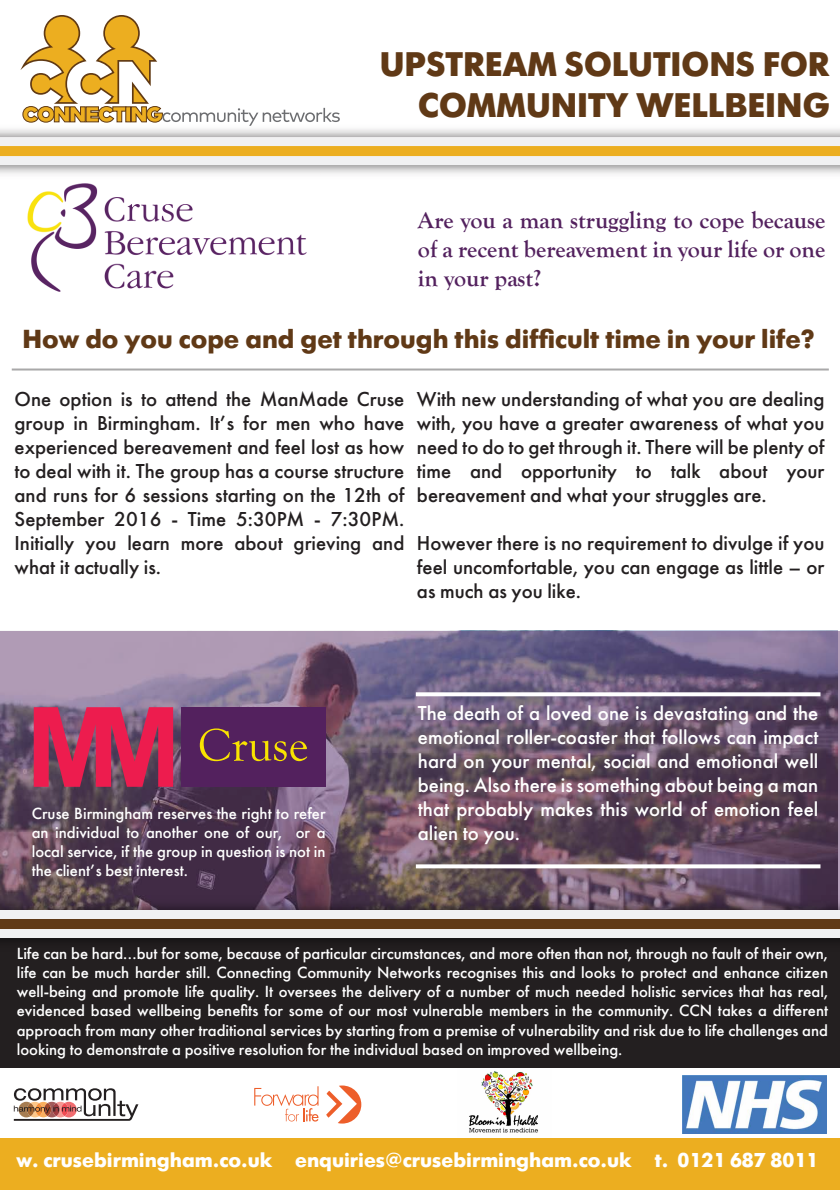
<style>
.page{position:relative;width:840px;height:1191px;background:#fff}
.page>*{position:absolute;margin:0;border:0;box-sizing:border-box;transform-origin:0 0}
.t1{font:700 34px/40.8px "Futura Futuris";color:#603916;text-align:right}
.t2{font:700 26px "Futura Futuris";color:#603916}
.t3{font:700 24px/28.8px "Goudy Old Style T";color:#53215e;text-align:justify}
.t4{font:500 20px/24px "Futura Futuris";color:#231f20;text-align:justify}
.t5{font:500 20px/24px "Futura Futuris";color:#fff;text-align:justify}
.t6{font:700 20px "Futura Futuris";color:#fff}
.t7{font:500 16px/19.2px "Futura Futuris";color:#fff;text-align:justify}
</style>
<div class="page">
<img style="left:457px;top:1067px;width:94px;height:72px">
<svg style="left:14px;top:1088px;width:124px;height:32px"></svg>
<svg style="left:254px;top:1086px;width:64px;height:35px"></svg>
<svg style="left:326px;top:1085px;width:35px;height:38px"></svg>
<img style="left:682px;top:1075px;width:144px;height:58px">
<img style="left:27px;top:183px;width:280px;height:109px">
<svg style="left:0;top:631px;width:839px;height:243px;background:#6d5972"></svg>
<div style="left:0;top:1139px;width:839px;height:51px;background:#ecae20"></div>
<div style="left:0;top:920px;width:839px;height:147px;background:#231f20"></div>
<div style="left:0;top:137px;width:839px;height:28px;background:#f1f1f2"></div>
<div style="left:0;top:146px;width:839px;height:10px;background:#ecae20"></div>
<img style="left:0;top:874px;width:839px;height:2px">
<svg style="left:0;top:876px;width:839px;height:62px;background:#7a6875"></svg>
<svg style="left:0;top:895px;width:839px;height:39px"></svg>
<svg style="left:20px;top:15px;width:319px;height:111px"></svg>
<svg style="left:415px;top:692px;width:405px;height:4px"></svg>
<hr style="left:12px;top:368px;width:816px;height:2px;background:#a9a8a9">
<svg style="left:415px;top:864px;width:405px;height:4px"></svg>
<div style="left:181px;top:707px;width:144px;height:80px;background:#53215e"></div>
<svg style="left:34px;top:707px;width:139px;height:80px;background:#c12e57"></svg>
<svg style="left:200px;top:728px;width:107px;height:33px"></svg>
<h1 class="t1" style="left:379px;top:45px;width:451px">UPSTREAM SOLUTIONS FOR<br>COMMUNITY WELLBEING</h1>
<h3 class="t3" style="left:417px;top:206px;width:409px">Are you a man struggling to cope because of a recent bereavement in your life or one in your past?</h3>
<h2 class="t2" style="left:23px;top:323px;width:793px">How do you cope and get through this difficult time in your life?</h2>
<p class="t4" style="left:15px;top:387px;width:391px">One option is to attend the ManMade Cruse group in Birmingham. It’s for men who have experienced bereavement and feel lost as how to deal with it. The group has a course structure and runs for 6 sessions starting on the 12th of September 2016 - Time 5:30PM - 7:30PM.<br>Initially you learn more about grieving and what it actually is.</p>
<p class="t4" style="left:416px;top:387px;width:409px">With new understanding of what you are dealing with, you have a greater awareness of what you need to do to get through it. There will be plenty of time and opportunity to talk about your bereavement and what your struggles are.</p>
<p class="t4" style="left:416px;top:531px;width:409px">However there is no requirement to divulge if you feel uncomfortable, you can engage as little – or as much as you like.</p>
<p class="t7" style="left:32px;top:804px;width:295px">Cruse Birmingham reserves the right to refer an individual to another one of our, or a local service, if the group in question is not in the client’s best interest.</p>
<p class="t5" style="left:417px;top:701px;width:402px">The death of a loved one is devastating and the emotional roller-coaster that follows can impact hard on your mental, social and emotional well being. Also there is something about being a man that probably makes this world of emotion feel alien to you.</p>
<p class="t7" style="left:17px;top:944px;width:812px">Life can be hard...but for some, because of particular circumstances, and more often than not, through no fault of their own, life can be much harder still. Connecting Community Networks recognises this and looks to protect and enhance citizen well-being and promote life quality. It oversees the delivery of a number of much needed holistic services that has real, evidenced based wellbeing benefits for some of our most vulnerable members in the community. CCN takes a different approach from many other traditional services by starting from a premise of vulnerability and risk due to life challenges and looking to demonstrate a positive resolution for the individual based on improved wellbeing.</p>
<p class="t6" style="left:16px;top:1148px;width:802px">w. crusebirmingham.co.uk enquiries@crusebirmingham.co.uk t. 0121 687 8011</p>
</div>
